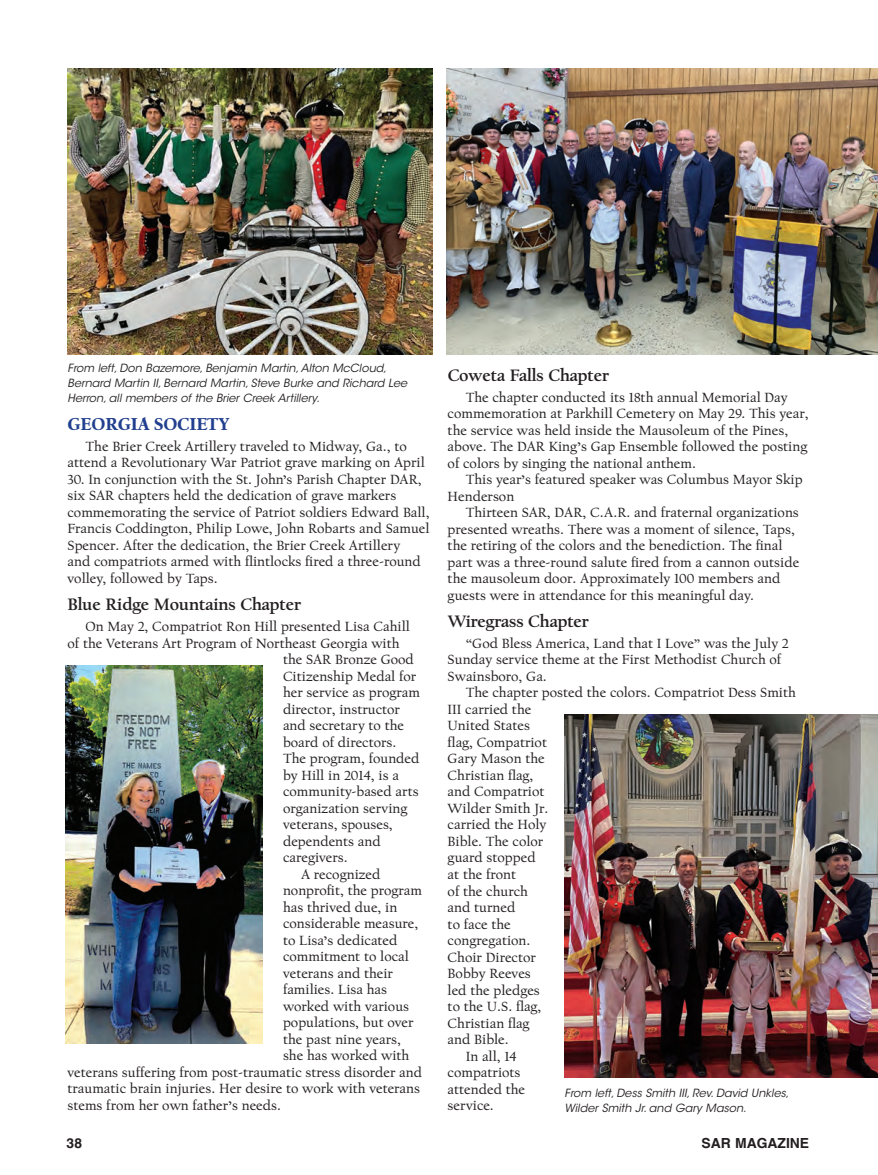
<style>
.page{position:relative;width:878px;height:1175px;background:#fff}
.page>*{position:absolute;margin:0;border:0;box-sizing:border-box;transform-origin:0 0}
.Society_Head{font:900 18px "Californian FB Text";letter-spacing:-.005em;color:#213f8f}
.Chapter_Head{font:700 17.25px "Californian FB Text";letter-spacing:-.005em;color:#231f20}
.Body_Copy{font:13.8px/16.5px "Californian FB Text";color:#231f20}
.t1{font:700 13.8px "Helvetica";color:#231f20}
.t2{font:italic 11.25px/15px "ITC Avant Garde Std";color:#231f20}
</style>
<div class="page">
<img style="left:564px;top:714px;width:314px;height:363px">
<img style="left:68px;top:68px;width:364px;height:286px">
<img style="left:65px;top:665px;width:198px;height:378px">
<img style="left:446px;top:68px;width:432px;height:286px">
<p class="t2" style="left:68px;top:360px;width:341px">From left, Don Bazemore, Benjamin Martin, Alton McCloud,<br>Bernard Martin II, Bernard Martin, Steve Burke and Richard Lee<br>Herron, all members of the Brier Creek Artillery.</p>
<p class="Society_Head" style="left:68px;top:413px;width:163px">GEORGIA SOCIETY</p>
<p class="Body_Copy" style="left:67px;top:438px;width:359px;text-align:center">The Brier Creek Artillery traveled to Midway, Ga., to attend a Revolutionary War Patriot grave marking on April</p>
<p class="Body_Copy" style="left:67px;top:471px;width:363px">30. In conjunction with the St. John’s Parish Chapter DAR, six SAR chapters held the dedication of grave markers commemorating the service of Patriot soldiers Edward Ball, Francis Coddington, Philip Lowe, John Robarts and Samuel Spencer. After the dedication, the Brier Creek Artillery<br>and compatriots armed with flintlocks fired a three-round volley, followed by Taps.</p>
<p class="Chapter_Head" style="left:68px;top:595px;width:235px">Blue Ridge Mountains Chapter</p>
<p class="Body_Copy" style="left:86px;top:618px;width:326px">On May 2, Compatriot Ron Hill presented Lisa Cahill</p>
<p class="Body_Copy" style="left:67px;top:635px;width:333px">of the Veterans Art Program of Northeast Georgia with</p>
<p class="Body_Copy" style="left:283px;top:651px;width:132px">the SAR Bronze Good</p>
<p class="Body_Copy" style="left:283px;top:668px;width:135px">Citizenship Medal for</p>
<p class="Body_Copy" style="left:283px;top:684px;width:139px">her service as program</p>
<p class="Body_Copy" style="left:283px;top:701px;width:118px">director, instructor</p>
<p class="Body_Copy" style="left:283px;top:717px;width:123px">and secretary to the</p>
<p class="Body_Copy" style="left:283px;top:734px;width:115px">board of directors.</p>
<p class="Body_Copy" style="left:283px;top:750px;width:138px">The program, founded</p>
<p class="Body_Copy" style="left:283px;top:767px;width:117px">by Hill in 2014, is a</p>
<p class="Body_Copy" style="left:283px;top:783px;width:137px">community-based arts</p>
<p class="Body_Copy" style="left:283px;top:800px;width:126px">organization serving</p>
<p class="Body_Copy" style="left:283px;top:816px;width:111px">veterans, spouses,</p>
<p class="Body_Copy" style="left:283px;top:833px;width:99px">dependents and</p>
<p class="Body_Copy" style="left:283px;top:849px;width:66px">caregivers.</p>
<p class="Body_Copy" style="left:301px;top:866px;width:81px">A recognized</p>
<p class="Body_Copy" style="left:283px;top:882px;width:140px">nonprofit, the program</p>
<p class="Body_Copy" style="left:283px;top:899px;width:116px">has thrived due, in</p>
<p class="Body_Copy" style="left:283px;top:915px;width:137px">considerable measure,</p>
<p class="Body_Copy" style="left:283px;top:932px;width:116px">to Lisa’s dedicated</p>
<p class="Body_Copy" style="left:283px;top:948px;width:127px">commitment to local</p>
<p class="Body_Copy" style="left:283px;top:965px;width:111px">veterans and their</p>
<p class="Body_Copy" style="left:283px;top:981px;width:106px">families. Lisa has</p>
<p class="Body_Copy" style="left:283px;top:998px;width:128px">worked with various</p>
<p class="Body_Copy" style="left:283px;top:1014px;width:132px">populations, but over</p>
<p class="Body_Copy" style="left:283px;top:1031px;width:119px">the past nine years,</p>
<p class="Body_Copy" style="left:283px;top:1047px;width:128px">she has worked with</p>
<p class="Body_Copy" style="left:67px;top:1064px;width:356px">veterans suffering from post-traumatic stress disorder and</p>
<p class="Body_Copy" style="left:67px;top:1080px;width:354px">traumatic brain injuries. Her desire to work with veterans</p>
<p class="Body_Copy" style="left:67px;top:1097px;width:215px">stems from her own father’s needs.</p>
<p class="Chapter_Head" style="left:447px;top:365px;width:163px">Coweta Falls Chapter</p>
<p class="Body_Copy" style="left:447px;top:389px;width:362px;text-indent:18px">The chapter conducted its 18th annual Memorial Day commemoration at Parkhill Cemetery on May 29. This year, the service was held inside the Mausoleum of the Pines, above. The DAR King’s Gap Ensemble followed the posting of colors by singing the national anthem.</p>
<p class="Body_Copy" style="left:447px;top:471px;width:356px;text-indent:18px">This year’s featured speaker was Columbus Mayor Skip<br>Henderson</p>
<p class="Body_Copy" style="left:447px;top:504px;width:353px;text-indent:18px">Thirteen SAR, DAR, C.A.R. and fraternal organizations presented wreaths. There was a moment of silence, Taps, the retiring of the colors and the benediction. The final part was a three-round salute fired from a cannon outside the mausoleum door. Approximately 100 members and guests were in attendance for this meaningful day.</p>
<p class="Chapter_Head" style="left:447px;top:612px;width:143px">Wiregrass Chapter</p>
<p class="Body_Copy" style="left:447px;top:635px;width:342px;text-indent:18px">“God Bless America, Land that I Love” was the July 2<br>Sunday service theme at the First Methodist Church of<br>Swainsboro, Ga.</p>
<p class="Body_Copy" style="left:447px;top:685px;width:350px;text-indent:18px">The chapter posted the colors. Compatriot Dess Smith<br>III carried the<br>United States<br>flag, Compatriot<br>Gary Mason the<br>Christian flag,<br>and Compatriot<br>Wilder Smith Jr.<br>carried the Holy<br>Bible. The color<br>guard stopped<br>at the front<br>of the church<br>and turned<br>to face the<br>congregation.<br>Choir Director<br>Bobby Reeves<br>led the pledges<br>to the U.S. flag,<br>Christian flag<br>and Bible.</p>
<p class="Body_Copy" style="left:447px;top:1048px;width:79px;text-indent:18px">In all, 14 compatriots attended the service.</p>
<p class="t2" style="left:564px;top:1085px;width:226px">From left, Dess Smith III, Rev. David Unkles,<br>Wilder Smith Jr. and Gary Mason.</p>
<p class="t1" style="left:67px;top:1134px;width:17px">38</p>
<p class="t1" style="left:701px;top:1134px;width:109px">SAR MAGAZINE</p>
</div>
